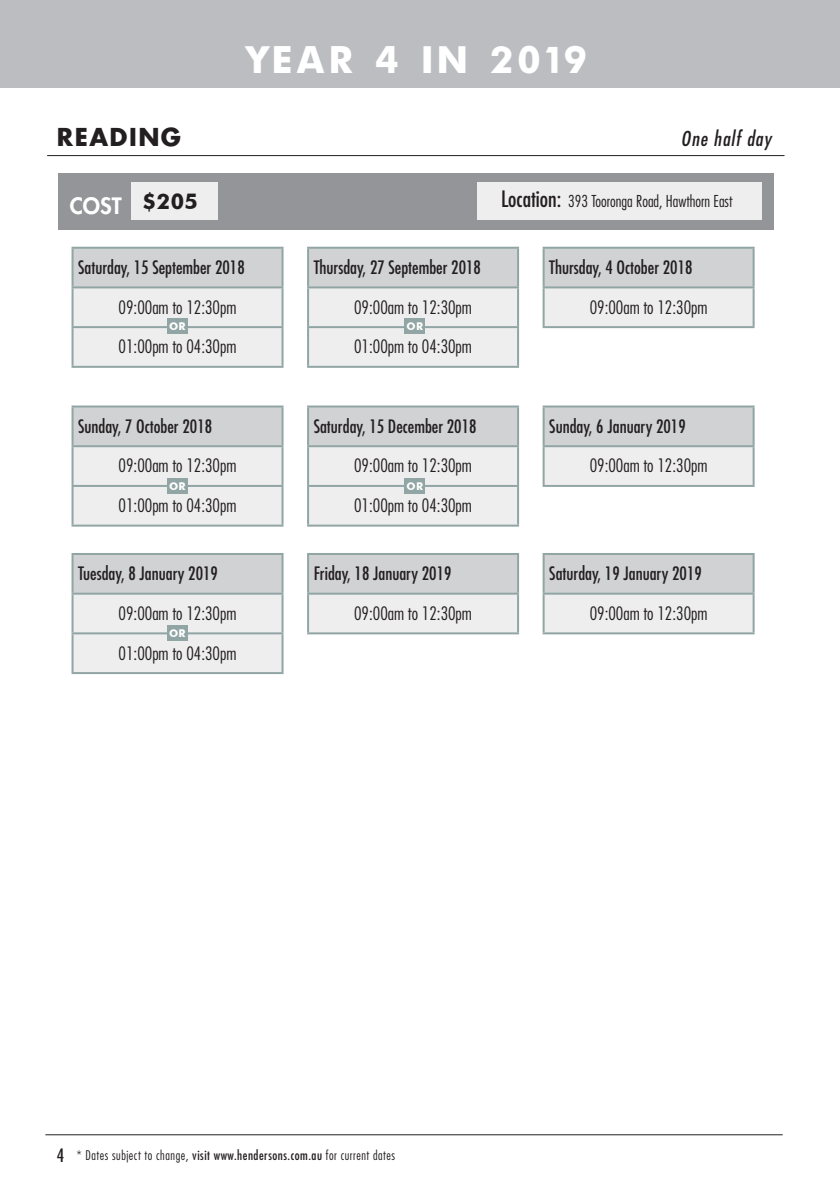
<style>
.page{position:relative;width:840px;height:1191px;background:#fff}
.page>*{position:absolute;margin:0;border:0;box-sizing:border-box;transform-origin:0 0}
.t1{font:700 42px "Futura";letter-spacing:.06em;color:#fff}
.t2{font:700 24px "Futura Std";letter-spacing:.06em;color:#231f20}
.body{font:700 24px "Futura";color:#231f20}
.Group_Header{font:condensed 22px "Futura Std";color:#231f20}
.sub_header{font:800 22px "Futura Std";color:#fff}
.t3{font:italic condensed 20px "Futura";letter-spacing:.05em;color:#231f20}
.Table_Body{font:300 condensed 18px "Futura Std";color:#231f20}
.Table_Body-2{font:condensed 18px "Futura Std";color:#231f20}
.t4{font:300 condensed 16px "Futura Std";color:#231f20}
.t5{font:300 condensed 13px "Futura Std";letter-spacing:.04em;color:#231f20}
.Group_Header-2{font:700 12px "Futura";letter-spacing:.02em;color:#fff}
.s1{font-weight:400}
</style>
<div class="page">
<hr style="left:45px;top:1134px;width:737px;height:1px;background:#231f20">
<div style="left:0;top:0;width:839px;height:88px;background:#bcbdc0"></div>
<hr style="left:47px;top:155px;width:737px;height:1px;background:#231f20">
<div style="left:58px;top:173px;width:715px;height:57px;background:#939598"></div>
<div style="left:131px;top:182px;width:86px;height:38px;background:#eeeeef"></div>
<svg style="left:73px;top:248px;width:679px;height:39px;fill:#d1d2d4"></svg>
<svg style="left:72px;top:287px;width:681px;height:386px"></svg>
<div style="left:543px;top:327px;width:210px;height:40px;background:#fff"></div>
<hr style="left:71px;top:247px;width:212px;height:2px;background:#91a5a4">
<hr style="left:71px;top:249px;width:2px;height:37px;background:#91a5a4">
<hr style="left:281px;top:249px;width:2px;height:37px;background:#91a5a4">
<hr style="left:307px;top:247px;width:212px;height:2px;background:#91a5a4">
<hr style="left:307px;top:249px;width:2px;height:37px;background:#91a5a4">
<hr style="left:517px;top:249px;width:2px;height:37px;background:#91a5a4">
<hr style="left:542px;top:247px;width:212px;height:2px;background:#91a5a4">
<hr style="left:542px;top:249px;width:2px;height:37px;background:#91a5a4">
<hr style="left:752px;top:249px;width:2px;height:37px;background:#91a5a4">
<hr style="left:71px;top:487px;width:2px;height:37px;background:#91a5a4">
<hr style="left:281px;top:487px;width:2px;height:37px;background:#91a5a4">
<hr style="left:71px;top:524px;width:212px;height:2px;background:#91a5a4">
<hr style="left:307px;top:487px;width:2px;height:37px;background:#91a5a4">
<hr style="left:517px;top:487px;width:2px;height:37px;background:#91a5a4">
<hr style="left:307px;top:524px;width:212px;height:2px;background:#91a5a4">
<hr style="left:71px;top:328px;width:2px;height:38px;background:#91a5a4">
<hr style="left:281px;top:328px;width:2px;height:38px;background:#91a5a4">
<hr style="left:71px;top:366px;width:212px;height:2px;background:#91a5a4">
<hr style="left:71px;top:286px;width:212px;height:2px;background:#91a5a4">
<hr style="left:71px;top:288px;width:2px;height:38px;background:#91a5a4">
<hr style="left:281px;top:288px;width:2px;height:38px;background:#91a5a4">
<hr style="left:71px;top:326px;width:212px;height:2px;background:#91a5a4">
<hr style="left:307px;top:286px;width:212px;height:2px;background:#91a5a4">
<hr style="left:307px;top:288px;width:2px;height:38px;background:#91a5a4">
<hr style="left:517px;top:288px;width:2px;height:38px;background:#91a5a4">
<hr style="left:307px;top:326px;width:212px;height:2px;background:#91a5a4">
<hr style="left:307px;top:328px;width:2px;height:38px;background:#91a5a4">
<hr style="left:517px;top:328px;width:2px;height:38px;background:#91a5a4">
<hr style="left:307px;top:366px;width:212px;height:2px;background:#91a5a4">
<hr style="left:542px;top:286px;width:212px;height:2px;background:#91a5a4">
<hr style="left:542px;top:288px;width:2px;height:38px;background:#91a5a4">
<hr style="left:752px;top:288px;width:2px;height:38px;background:#91a5a4">
<hr style="left:542px;top:326px;width:212px;height:2px;background:#91a5a4">
<hr style="left:71px;top:405px;width:212px;height:2px;background:#91a5a4">
<hr style="left:71px;top:407px;width:2px;height:38px;background:#91a5a4">
<hr style="left:281px;top:407px;width:2px;height:38px;background:#91a5a4">
<hr style="left:71px;top:445px;width:212px;height:2px;background:#91a5a4">
<hr style="left:71px;top:447px;width:2px;height:38px;background:#91a5a4">
<hr style="left:281px;top:447px;width:2px;height:38px;background:#91a5a4">
<hr style="left:71px;top:485px;width:212px;height:2px;background:#91a5a4">
<hr style="left:307px;top:405px;width:212px;height:2px;background:#91a5a4">
<hr style="left:307px;top:407px;width:2px;height:38px;background:#91a5a4">
<hr style="left:517px;top:407px;width:2px;height:38px;background:#91a5a4">
<hr style="left:307px;top:445px;width:212px;height:2px;background:#91a5a4">
<hr style="left:307px;top:447px;width:2px;height:38px;background:#91a5a4">
<hr style="left:517px;top:447px;width:2px;height:38px;background:#91a5a4">
<hr style="left:307px;top:485px;width:212px;height:2px;background:#91a5a4">
<hr style="left:542px;top:405px;width:212px;height:2px;background:#91a5a4">
<hr style="left:542px;top:407px;width:2px;height:38px;background:#91a5a4">
<hr style="left:752px;top:407px;width:2px;height:38px;background:#91a5a4">
<hr style="left:542px;top:445px;width:212px;height:2px;background:#91a5a4">
<hr style="left:542px;top:447px;width:2px;height:38px;background:#91a5a4">
<hr style="left:752px;top:447px;width:2px;height:38px;background:#91a5a4">
<hr style="left:542px;top:485px;width:212px;height:2px;background:#91a5a4">
<hr style="left:71px;top:553px;width:212px;height:2px;background:#91a5a4">
<hr style="left:71px;top:555px;width:2px;height:37px;background:#91a5a4">
<hr style="left:281px;top:555px;width:2px;height:37px;background:#91a5a4">
<hr style="left:71px;top:592px;width:212px;height:2px;background:#91a5a4">
<hr style="left:71px;top:594px;width:2px;height:38px;background:#91a5a4">
<hr style="left:281px;top:594px;width:2px;height:38px;background:#91a5a4">
<hr style="left:71px;top:632px;width:212px;height:2px;background:#91a5a4">
<hr style="left:71px;top:634px;width:2px;height:38px;background:#91a5a4">
<hr style="left:281px;top:634px;width:2px;height:38px;background:#91a5a4">
<hr style="left:307px;top:553px;width:212px;height:2px;background:#91a5a4">
<hr style="left:307px;top:555px;width:2px;height:37px;background:#91a5a4">
<hr style="left:517px;top:555px;width:2px;height:37px;background:#91a5a4">
<hr style="left:542px;top:553px;width:212px;height:2px;background:#91a5a4">
<hr style="left:542px;top:555px;width:2px;height:37px;background:#91a5a4">
<hr style="left:752px;top:555px;width:2px;height:37px;background:#91a5a4">
<hr style="left:307px;top:592px;width:212px;height:2px;background:#91a5a4">
<hr style="left:307px;top:594px;width:2px;height:38px;background:#91a5a4">
<hr style="left:517px;top:594px;width:2px;height:38px;background:#91a5a4">
<hr style="left:542px;top:592px;width:212px;height:2px;background:#91a5a4">
<hr style="left:542px;top:594px;width:2px;height:38px;background:#91a5a4">
<hr style="left:752px;top:594px;width:2px;height:38px;background:#91a5a4">
<hr style="left:307px;top:632px;width:212px;height:2px;background:#91a5a4">
<hr style="left:542px;top:632px;width:212px;height:2px;background:#91a5a4">
<hr style="left:71px;top:672px;width:212px;height:2px;background:#91a5a4">
<div style="left:167px;top:318px;width:21px;height:16px;background:#91a5a4"></div>
<div style="left:404px;top:318px;width:21px;height:16px;background:#91a5a4"></div>
<div style="left:167px;top:478px;width:21px;height:15px;background:#91a5a4"></div>
<div style="left:404px;top:478px;width:21px;height:15px;background:#91a5a4"></div>
<div style="left:167px;top:625px;width:21px;height:16px;background:#91a5a4"></div>
<div style="left:476px;top:182px;width:284px;height:38px;background:#eeeeef"></div>
<p class="t1" style="left:241px;top:39px;width:347px">YEAR 4 IN 2019</p>
<p class="t2" style="left:57px;top:121px;width:126px">READING</p>
<p class="t3" style="left:680px;top:126px;width:92px">One half day</p>
<p class="sub_header" style="left:70px;top:192px;width:53px">COST</p>
<p class="body" style="left:142px;top:190px;width:57px">$205</p>
<p class="Group_Header" style="left:500px;top:186px;width:62px">Location:</p>
<p class="t4" style="left:567px;top:191px;width:166px">393 Tooronga Road, Hawthorn East</p>
<p class="Table_Body-2" style="left:78px;top:256px;width:168px">Saturday, 15 September 2018</p>
<p class="Table_Body-2" style="left:313px;top:256px;width:168px">Thursday, 27 September 2018</p>
<p class="Table_Body-2" style="left:549px;top:256px;width:145px">Thursday, 4 October 2018</p>
<p class="Table_Body" style="left:118px;top:296px;width:119px">09:00am to 12:30pm</p>
<p class="Table_Body" style="left:354px;top:296px;width:119px">09:00am to 12:30pm</p>
<p class="Table_Body" style="left:589px;top:296px;width:119px">09:00am to 12:30pm</p>
<p class="Table_Body" style="left:118px;top:336px;width:119px">01:00pm to 04:30pm</p>
<p class="Table_Body" style="left:354px;top:336px;width:119px">01:00pm to 04:30pm</p>
<p class="Group_Header-2" style="left:169px;top:320px;width:18px">OR</p>
<p class="Group_Header-2" style="left:406px;top:320px;width:18px">OR</p>
<p class="Table_Body-2" style="left:78px;top:415px;width:135px">Sunday, 7 October 2018</p>
<p class="Table_Body-2" style="left:313px;top:415px;width:164px">Saturday, 15 December 2018</p>
<p class="Table_Body-2" style="left:549px;top:415px;width:138px">Sunday, 6 January 2019</p>
<p class="Table_Body" style="left:118px;top:455px;width:119px">09:00am to 12:30pm</p>
<p class="Table_Body" style="left:354px;top:455px;width:119px">09:00am to 12:30pm</p>
<p class="Table_Body" style="left:589px;top:455px;width:119px">09:00am to 12:30pm</p>
<p class="Table_Body" style="left:118px;top:495px;width:119px">01:00pm to 04:30pm</p>
<p class="Table_Body" style="left:354px;top:495px;width:119px">01:00pm to 04:30pm</p>
<p class="Group_Header-2" style="left:169px;top:480px;width:18px">OR</p>
<p class="Group_Header-2" style="left:406px;top:480px;width:18px">OR</p>
<p class="Table_Body-2" style="left:78px;top:563px;width:141px">Tuesday, 8 January 2019</p>
<p class="Table_Body-2" style="left:313px;top:563px;width:139px">Friday, 18 January 2019</p>
<p class="Table_Body-2" style="left:549px;top:563px;width:154px">Saturday, 19 January 2019</p>
<p class="Table_Body" style="left:118px;top:602px;width:119px">09:00am to 12:30pm</p>
<p class="Table_Body" style="left:354px;top:602px;width:119px">09:00am to 12:30pm</p>
<p class="Table_Body" style="left:589px;top:602px;width:119px">09:00am to 12:30pm</p>
<p class="Table_Body" style="left:118px;top:642px;width:119px">01:00pm to 04:30pm</p>
<p class="Group_Header-2" style="left:169px;top:627px;width:18px">OR</p>
<p class="Table_Body-2" style="left:57px;top:1144px;width:9px">4</p>
<p class="t5" style="left:76px;top:1147px;width:320px">* Dates subject to change, <span class="s1">visit www.hendersons.com.au</span> for current dates</p>
</div>
